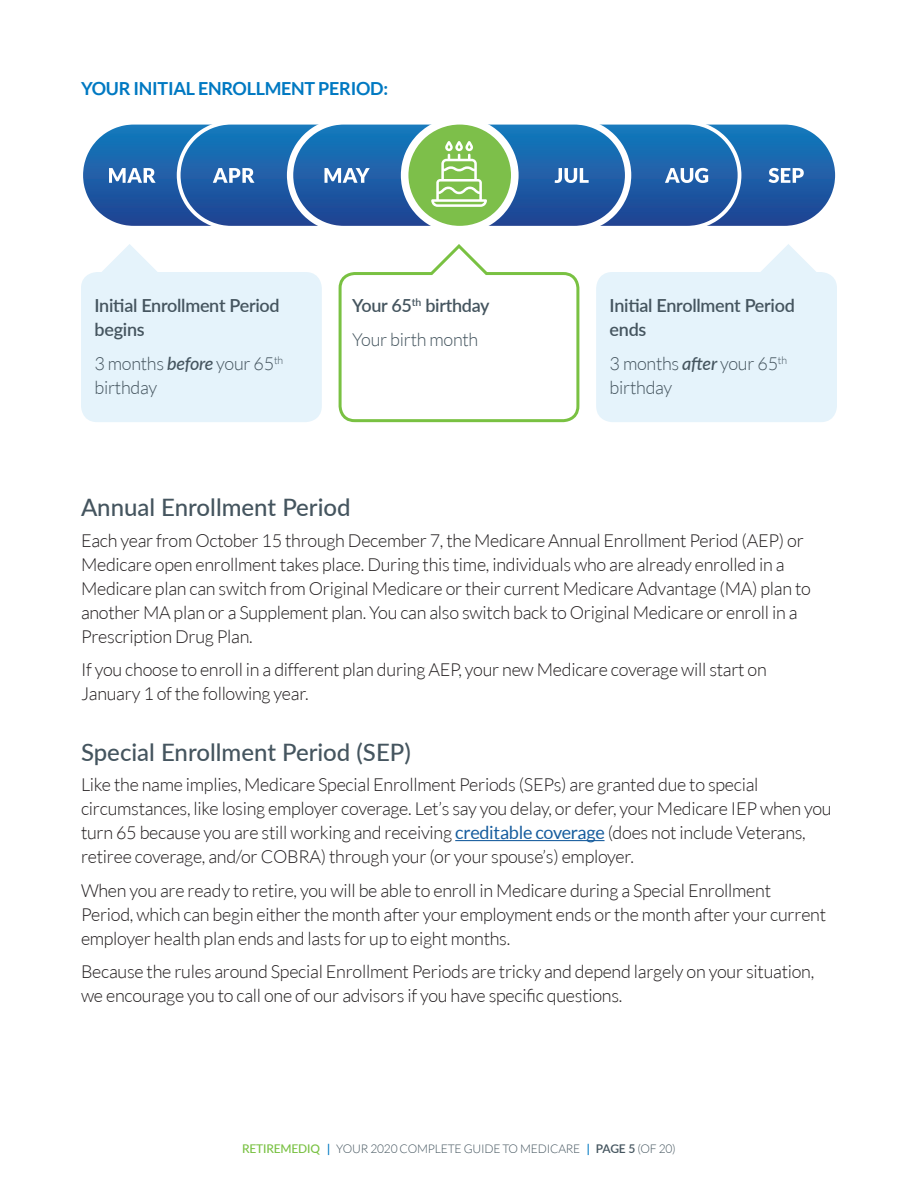
<style>
.page{position:relative;width:918px;height:1188px;background:#fff}
.page>*{position:absolute;margin:0;border:0;box-sizing:border-box;transform-origin:0 0}
.t1{font:500 24px "Lato";color:#45555f}
.t2{font:300 18px/24px "Lato";letter-spacing:-.015em;color:#231f20}
.t3{font:600 18px/24px "Lato";letter-spacing:-.015em;color:#45555f}
.t4{font:300 18px/24px "Lato";letter-spacing:-.015em;color:#45555f}
.t5{font:700 18px "Lato";letter-spacing:-.015em;color:#0079c2}
.t6{font:300 12px "Lato";letter-spacing:-.015em;color:#45555f}
.s1{font-weight:500;font-style:italic}
.s2{font-weight:300}
.s3{font-weight:400;color:#175d9e}
.s4{font-weight:500;color:#79c142}
.s5{font-weight:600;color:#0079c2}
.s6{font-weight:600}
</style>
<div class="page">
<hr style="left:455px;top:840px;width:150px;height:1px;background:#175d9e">
<svg style="left:83px;top:125px;width:752px;height:101px;background:#3772b2"></svg>
<svg style="left:177px;top:124px;width:564px;height:102px;background:#2767ac"></svg>
<svg style="left:109px;top:168px;width:47px;height:15px"></svg>
<svg style="left:769px;top:168px;width:35px;height:15px"></svg>
<svg style="left:213px;top:168px;width:42px;height:15px"></svg>
<svg style="left:665px;top:168px;width:43px;height:15px"></svg>
<svg style="left:287px;top:124px;width:344px;height:102px;background:#528ba2"></svg>
<svg style="left:81px;top:244px;width:241px;height:178px;background:#e8f4fb"></svg>
<svg style="left:338px;top:244px;width:242px;height:179px"></svg>
<svg style="left:596px;top:244px;width:241px;height:178px;background:#e8f4fb"></svg>
<p class="t5" style="left:81px;top:79px;width:309px">YOUR INITIAL ENROLLMENT PERIOD:</p>
<p class="t3" style="left:94px;top:293px;width:187px">Initial Enrollment Period begins</p>
<p class="t4" style="left:94px;top:352px;width:190px">3 months <span class="s1">before</span> your 65<sup>th </sup>birthday</p>
<p class="t3" style="left:352px;top:288px;width:139px;line-height:33.5px">Your 65<sup>th</sup> birthday<br><span class="s2">Your birth month</span></p>
<p class="t3" style="left:610px;top:293px;width:187px">Initial Enrollment Period ends</p>
<p class="t4" style="left:610px;top:352px;width:179px">3 months <span class="s1">after</span> your 65<sup>th </sup>birthday</p>
<h1 class="t1" style="left:81px;top:490px;width:271px">Annual Enrollment Period</h1>
<p class="t2" style="left:81px;top:528px;width:731px">Each year from October 15 through December 7, the Medicare Annual Enrollment Period (AEP) or Medicare open enrollment takes place. During this time, individuals who are already enrolled in a Medicare plan can switch from Original Medicare or their current Medicare Advantage (MA) plan to another MA plan or a Supplement plan. You can also switch back to Original Medicare or enroll in a Prescription Drug Plan.</p>
<p class="t2" style="left:81px;top:658px;width:687px">If you choose to enroll in a different plan during AEP, your new Medicare coverage will start on<br>January 1 of the following year.</p>
<h1 class="t1" style="left:81px;top:735px;width:331px">Special Enrollment Period (SEP)</h1>
<p class="t2" style="left:81px;top:773px;width:752px">Like the name implies, Medicare Special Enrollment Periods (SEPs) are granted due to special circumstances, like losing employer coverage. Let’s say you delay, or defer, your Medicare IEP when you turn 65 because you are still working and receiving <span class="s3">creditable coverage</span> (does not include Veterans, retiree coverage, and/or COBRA) through your (or your spouse’s) employer.</p>
<p class="t2" style="left:81px;top:878px;width:747px">When you are ready to retire, you will be able to enroll in Medicare during a Special Enrollment<br>Period, which can begin either the month after your employment ends or the month after your current employer health plan ends and lasts for up to eight months.</p>
<p class="t2" style="left:81px;top:960px;width:735px">Because the rules around Special Enrollment Periods are tricky and depend largely on your situation, we encourage you to call one of our advisors if you have specific questions.</p>
<p class="t6" style="left:242px;top:1142px;width:435px"><span class="s4">RETIREMEDIQ</span> <span class="s5">|</span> YOUR 2020 COMPLETE GUIDE TO MEDICARE <span class="s5">|</span> <span class="s6">PAGE 5</span> (OF 20)</p>
</div>
